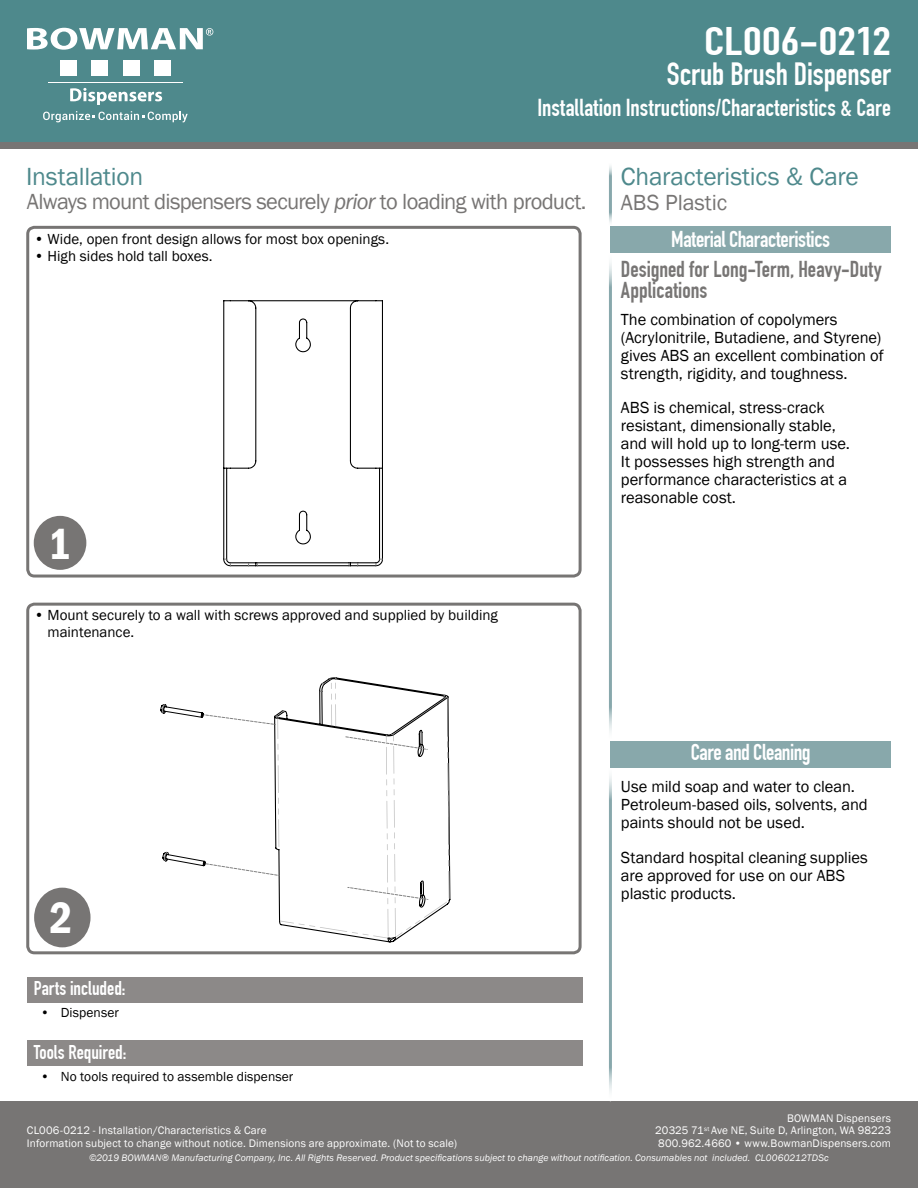
<style>
.page{position:relative;width:918px;height:1188px;background:#fff}
.page>*{position:absolute;margin:0;border:0;box-sizing:border-box;transform-origin:0 0}
.t1{font:600 condensed 45px "Franklin Gothic";color:#fff}
.t2{font:700 39px "DIN Condensed";letter-spacing:.005em;color:#fff;scale:1.28 1}
.t3{font:700 31.5px "DIN Condensed";letter-spacing:-.005em;color:#fff}
.t4{font:25.5px "Franklin Gothic";letter-spacing:-.01em;color:#4e898c}
.t5{font:700 24px "DIN Condensed";letter-spacing:.005em;color:#fff}
.t6{font:22.5px "Franklin Gothic";letter-spacing:-.035em;color:#777574}
.t7{font:700 22.5px/21px "DIN Condensed";color:#777574}
.t8{font:700 22.5px "DIN Condensed";letter-spacing:-.02em;color:#fff}
.t9{font:22.5px "Franklin Gothic";letter-spacing:-.005em;color:#777574}
.t10{font:700 19.5px "DIN Condensed";color:#fff}
.t11{font:16.5px/18px "Franklin Gothic";letter-spacing:-.005em;color:#000}
.t12{font:15px/16.5px "Franklin Gothic";color:#000}
.t13{font:13.5px "Franklin Gothic";letter-spacing:.005em;color:#000}
.t14{font:11.25px/12.8px "Franklin Gothic";letter-spacing:.01em;color:#fff}
.t15{font:italic 9.75px "Franklin Gothic";letter-spacing:.005em;color:#fff}
.s1{font-style:italic}
</style>
<div class="page">
<div style="left:0;top:0;width:918px;height:148px;background:#777574"></div>
<div style="left:0;top:1101px;width:918px;height:87px;background:#777574"></div>
<div style="left:0;top:0;width:918px;height:142px;background:#4e898c"></div>
<div style="left:26px;top:226px;width:556px;height:352px;border:3px solid #777574;border-radius:7px"></div>
<div style="left:26px;top:603px;width:556px;height:351px;border:3px solid #777574;border-radius:7px"></div>
<svg style="left:160px;top:677px;width:290px;height:263px"></svg>
<svg style="left:223px;top:300px;width:160px;height:267px"></svg>
<svg style="left:27px;top:28px;width:186px;height:22px"></svg>
<div style="left:60px;top:60px;width:17px;height:16px;background:#fff"></div>
<div style="left:92px;top:60px;width:16px;height:16px;background:#fff"></div>
<div style="left:123px;top:60px;width:17px;height:16px;background:#fff"></div>
<div style="left:154px;top:60px;width:17px;height:16px;background:#fff"></div>
<hr style="left:49px;top:83px;width:134px;height:1px;background:#fff">
<svg style="left:70px;top:88px;width:92px;height:17px"></svg>
<svg style="left:43px;top:111px;width:145px;height:11px"></svg>
<div style="left:27px;top:977px;width:555px;height:26px;background:#8c8988"></div>
<div style="left:27px;top:1040px;width:555px;height:26px;background:#8c8988"></div>
<div style="left:34px;top:516px;width:52px;height:54px;background:#777574;border-radius:50%"></div>
<div style="left:34px;top:888px;width:57px;height:59px;background:#777574;border-radius:50%"></div>
<img style="left:609px;top:162px;width:3px;height:64px;border-radius:2px">
<div style="left:610px;top:226px;width:281px;height:27px;background:#88a8ab"></div>
<div style="left:610px;top:741px;width:281px;height:27px;background:#88a8ab"></div>
<h2 class="t2" style="left:704px;top:27px;width:148px">CL006-0212</h2>
<h3 class="t3" style="left:667px;top:63px;width:226px">Scrub Brush Dispenser</h3>
<h3 class="t5" style="left:537px;top:99px;width:355px">Installation Instructions/Characteristics &amp; Care</h3>
<h3 class="t4" style="left:26px;top:168px;width:119px">Installation</h3>
<h3 class="t4" style="left:621px;top:168px;width:239px">Characteristics &amp; Care</h3>
<h3 class="t6" style="left:27px;top:194px;width:561px">Always mount dispensers securely <span class="s1">prior</span> to loading with product.</h3>
<p class="t12" style="left:34px;top:232px;width:356px">ï Wide, open front design allows for most box openings. ï High sides hold tall boxes.</p>
<h1 class="t1" style="left:48px;top:517px;width:24px">1</h1>
<p class="t12" style="left:48px;top:608px;width:452px;text-indent:-14px">ï Mount securely to a wall with screws approved and supplied by building maintenance.</p>
<h3 class="t9" style="left:621px;top:195px;width:108px">ABS Plastic</h3>
<h3 class="t8" style="left:671px;top:230px;width:160px">Material Characteristics</h3>
<h3 class="t7" style="left:621px;top:260px;width:262px">Designed for Long-Term, Heavy-Duty<br>Applications</h3>
<p class="t11" style="left:621px;top:312px;width:264px">The combination of copolymers (Acrylonitrile, Butadiene, and Styrene) gives ABS an excellent combination of strength, rigidity, and toughness.</p>
<p class="t11" style="left:621px;top:400px;width:231px">ABS is chemical, stress-crack resistant, dimensionally stable, and will hold up to long-term use.<br>It possesses high strength and performance characteristics at a reasonable cost.</p>
<h1 class="t1" style="left:50px;top:891px;width:24px">2</h1>
<p class="t10" style="left:34px;top:981px;width:93px">Parts included:</p>
<p class="t13" style="left:40px;top:1008px;width:80px">ï Dispenser</p>
<p class="t10" style="left:34px;top:1045px;width:94px">Tools Required:</p>
<p class="t13" style="left:40px;top:1072px;width:254px">ï No tools required to assemble dispenser</p>
<p class="t14" style="left:27px;top:1125px;width:432px">CL006-0212 - Installation/Characteristics &amp; Care<br>Information subject to change without notice. Dimensions are approximate. (Not to scale)</p>
<h3 class="t8" style="left:691px;top:744px;width:121px">Care and Cleaning</h3>
<p class="t11" style="left:621px;top:779px;width:248px">Use mild soap and water to clean.<br>Petroleum-based oils, solvents, and paints should not be used.</p>
<p class="t11" style="left:621px;top:850px;width:248px">Standard hospital cleaning supplies are approved for use on our ABS plastic products.</p>
<p class="t14" style="left:655px;top:1112px;width:237px;text-align:justify;text-indent:132px">BOWMAN Dispensers 20325 71<sup>st</sup> Ave NE, Suite D, Arlington, WA 98223<br>800.962.4660 ï www.BowmanDispensers.com</p>
<p class="t15" style="left:89px;top:1152px;width:741px">©2019 BOWMAN® Manufacturing Company, Inc. All Rights Reserved. Product speci昀椀cations subject to change without noti昀椀cation. Consumables not included. CL0060212TDSc</p>
</div>
